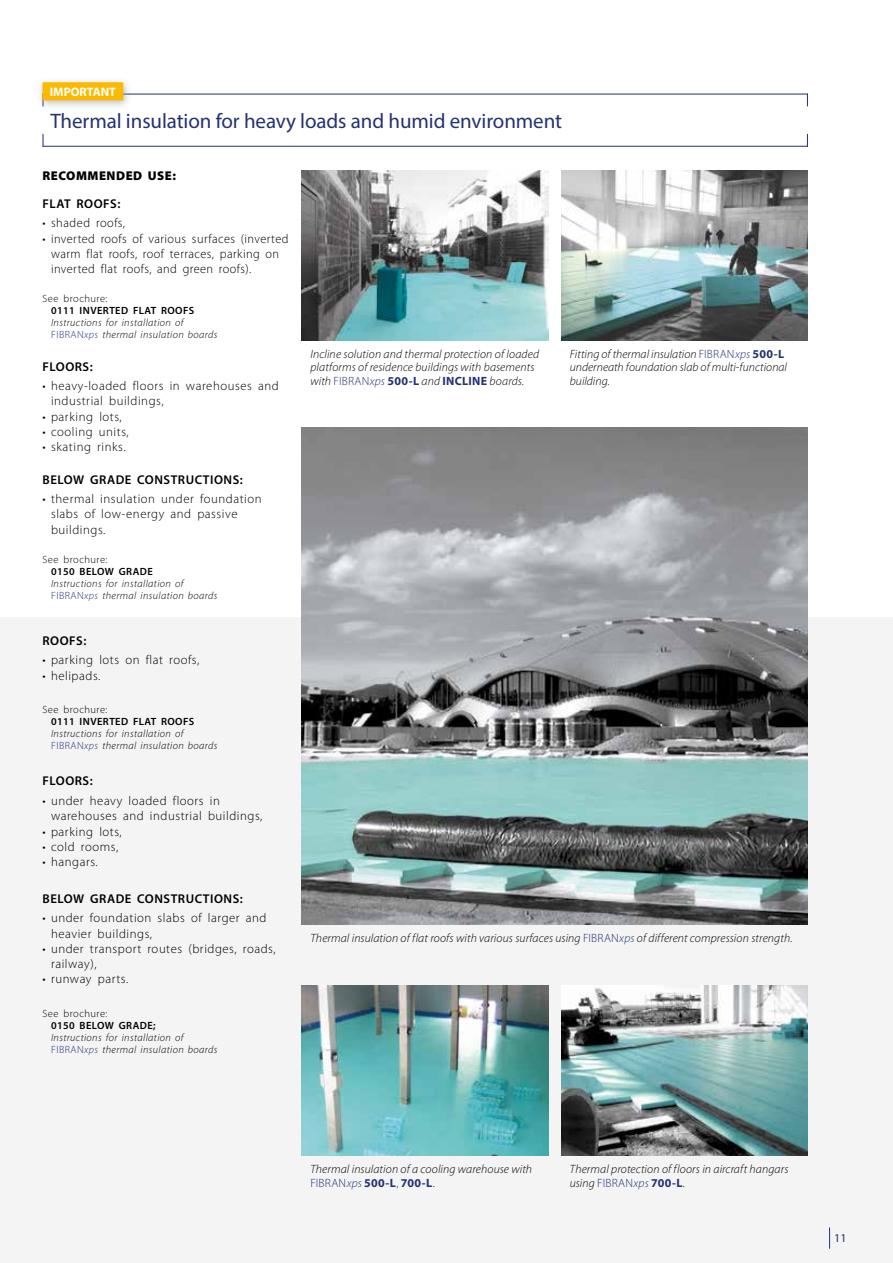
<style>
.page{position:relative;width:893px;height:1263px;background:#fff}
.page>*{position:absolute;margin:0;border:0;box-sizing:border-box;transform-origin:0 0}
.t1{font:21px "Myriad Pro";letter-spacing:-.005em;color:#253273}
.t2{font:300 12.75px/15.3px "Myriad Pro";letter-spacing:.045em;color:#000}
.t3{font:600 12.75px "Myriad Pro";letter-spacing:.04em;color:#000}
.t4{font:900 12.75px "Myriad Pro";letter-spacing:.04em;color:#000}
.t5{font:700 12.3px "Myriad Pro";color:#fff}
.t6{font:italic 300 12px/13.5px "Myriad Pro";letter-spacing:.01em;color:#000}
.t7{font:12px "Myriad Pro";color:#253273}
.t8{font:italic 300 10.5px/12px "Myriad Pro";letter-spacing:.035em;color:#000}
.t9{font:600 10.5px "Myriad Pro";letter-spacing:.04em;color:#000}
.t10{font:300 10.5px "Myriad Pro";letter-spacing:.045em;color:#000}
.s1{font-style:normal;color:#253273}
.s2{color:#253273}
.s3{font-weight:700;font-style:normal;color:#253273}
</style>
<div class="page">
<div style="left:0;top:617px;width:893px;height:646px;background:#f4f4f4"></div>
<img style="left:561px;top:985px;width:247px;height:170px">
<img style="left:302px;top:985px;width:247px;height:170px">
<img style="left:302px;top:170px;width:247px;height:170px">
<img style="left:561px;top:170px;width:247px;height:170px">
<img style="left:302px;top:427px;width:506px;height:498px">
<svg style="left:829px;top:1227px;width:1px;height:22px"></svg>
<hr style="left:43px;top:94px;width:765px;height:1px;background:#253273">
<hr style="left:43px;top:146px;width:765px;height:1px;background:#253273">
<svg style="left:43px;top:134px;width:1px;height:13px"></svg>
<svg style="left:807px;top:134px;width:1px;height:13px"></svg>
<div style="left:36px;top:77px;width:96px;height:33px;background:#9d9d9c;opacity:.67"></div>
<div style="left:44px;top:84px;width:78px;height:15px;background:#fbba00"></div>
<div style="left:43px;top:82px;width:80px;height:18px;border:2px solid #fbba00"></div>
<p class="t5" style="left:50px;top:84px;width:68px">IMPORTANT</p>
<h1 class="t1" style="left:50px;top:108px;width:513px">Thermal insulation for heavy loads and humid environment</h1>
<p class="t4" style="left:43px;top:168px;width:135px">RECOMMENDED USE:</p>
<p class="t3" style="left:43px;top:195px;width:79px">FLAT ROOFS:</p>
<p class="t2" style="left:43px;top:216px;width:84px">• shaded roofs,</p>
<p class="t2" style="left:51px;top:231px;width:239px;text-indent:-9px">• inverted roofs of various surfaces (inverted warm flat roofs, roof terraces, parking on inverted flat roofs, and green roofs).</p>
<p class="t10" style="left:43px;top:293px;width:66px">See brochure:</p>
<p class="t9" style="left:51px;top:304px;width:145px">0111 INVERTED FLAT ROOFS</p>
<p class="t8" style="left:51px;top:317px;width:168px">Instructions for installation of<br><span class="s1">FIBRAN</span><span class="s2">xps</span> thermal insulation boards</p>
<p class="t3" style="left:43px;top:358px;width:52px">FLOORS:</p>
<p class="t2" style="left:51px;top:378px;width:229px;text-indent:-9px">• heavy-loaded floors in warehouses and industrial buildings,</p>
<p class="t2" style="left:43px;top:409px;width:81px">• parking lots,</p>
<p class="t2" style="left:43px;top:424px;width:88px">• cooling units,</p>
<p class="t2" style="left:43px;top:440px;width:85px">• skating rinks.</p>
<p class="t3" style="left:43px;top:471px;width:202px">BELOW GRADE CONSTRUCTIONS:</p>
<p class="t2" style="left:51px;top:491px;width:212px;text-indent:-9px">• thermal insulation under foundation slabs of low-energy and passive buildings.</p>
<p class="t10" style="left:43px;top:553px;width:66px">See brochure:</p>
<p class="t9" style="left:51px;top:564px;width:103px">0150 BELOW GRADE</p>
<p class="t8" style="left:51px;top:577px;width:168px">Instructions for installation of<br><span class="s1">FIBRAN</span><span class="s2">xps</span> thermal insulation boards</p>
<p class="t6" style="left:310px;top:347px;width:230px">Incline solution and thermal protection of loaded platforms of residence buildings with basements with <span class="s1">FIBRAN</span><span class="s2">xps</span> <span class="s3">500-L</span> and <span class="s3">INCLINE</span> boards.</p>
<p class="t6" style="left:570px;top:347px;width:219px">Fitting of thermal insulation <span class="s1">FIBRAN</span><span class="s2">xps</span> <span class="s3">500-L </span>underneath foundation slab of multi-functional building.</p>
<p class="t3" style="left:43px;top:632px;width:45px">ROOFS:</p>
<p class="t2" style="left:43px;top:653px;width:158px">• parking lots on flat roofs,</p>
<p class="t2" style="left:43px;top:668px;width:59px">• helipads.</p>
<p class="t10" style="left:43px;top:703px;width:66px">See brochure:</p>
<p class="t9" style="left:51px;top:715px;width:145px">0111 INVERTED FLAT ROOFS</p>
<p class="t8" style="left:51px;top:728px;width:168px">Instructions for installation of<br><span class="s1">FIBRAN</span><span class="s2">xps</span> thermal insulation boards</p>
<p class="t3" style="left:43px;top:773px;width:52px">FLOORS:</p>
<p class="t2" style="left:51px;top:793px;width:213px;text-indent:-9px">• under heavy loaded floors in warehouses and industrial buildings,</p>
<p class="t2" style="left:43px;top:824px;width:81px">• parking lots,</p>
<p class="t2" style="left:43px;top:839px;width:77px">• cold rooms,</p>
<p class="t2" style="left:43px;top:854px;width:57px">• hangars.</p>
<p class="t3" style="left:43px;top:890px;width:202px">BELOW GRADE CONSTRUCTIONS:</p>
<p class="t2" style="left:51px;top:910px;width:217px;text-indent:-9px">• under foundation slabs of larger and heavier buildings,</p>
<p class="t2" style="left:51px;top:941px;width:226px;text-indent:-9px">• under transport routes (bridges, roads, railway),</p>
<p class="t2" style="left:43px;top:972px;width:87px">• runway parts.</p>
<p class="t10" style="left:43px;top:1007px;width:66px">See brochure:</p>
<p class="t9" style="left:51px;top:1018px;width:106px">0150 BELOW GRADE;</p>
<p class="t8" style="left:51px;top:1031px;width:168px">Instructions for installation of<br><span class="s1">FIBRAN</span><span class="s2">xps</span> thermal insulation boards</p>
<p class="t6" style="left:310px;top:932px;width:484px">Thermal insulation of flat roofs with various surfaces using <span class="s1">FIBRAN</span><span class="s2">xps</span> of different compression strength.</p>
<p class="t6" style="left:310px;top:1162px;width:223px">Thermal insulation of a cooling warehouse with<br><span class="s1">FIBRAN</span><span class="s2">xps</span> <span class="s3">500-L</span><span class="s1">,</span> <span class="s3">700-L</span>.</p>
<p class="t6" style="left:570px;top:1162px;width:220px">Thermal protection of floors in aircraft hangars using <span class="s1">FIBRAN</span><span class="s2">xps</span> <span class="s3">700-L</span>.</p>
<p class="t7" style="left:834px;top:1231px;width:14px">11</p>
</div>
